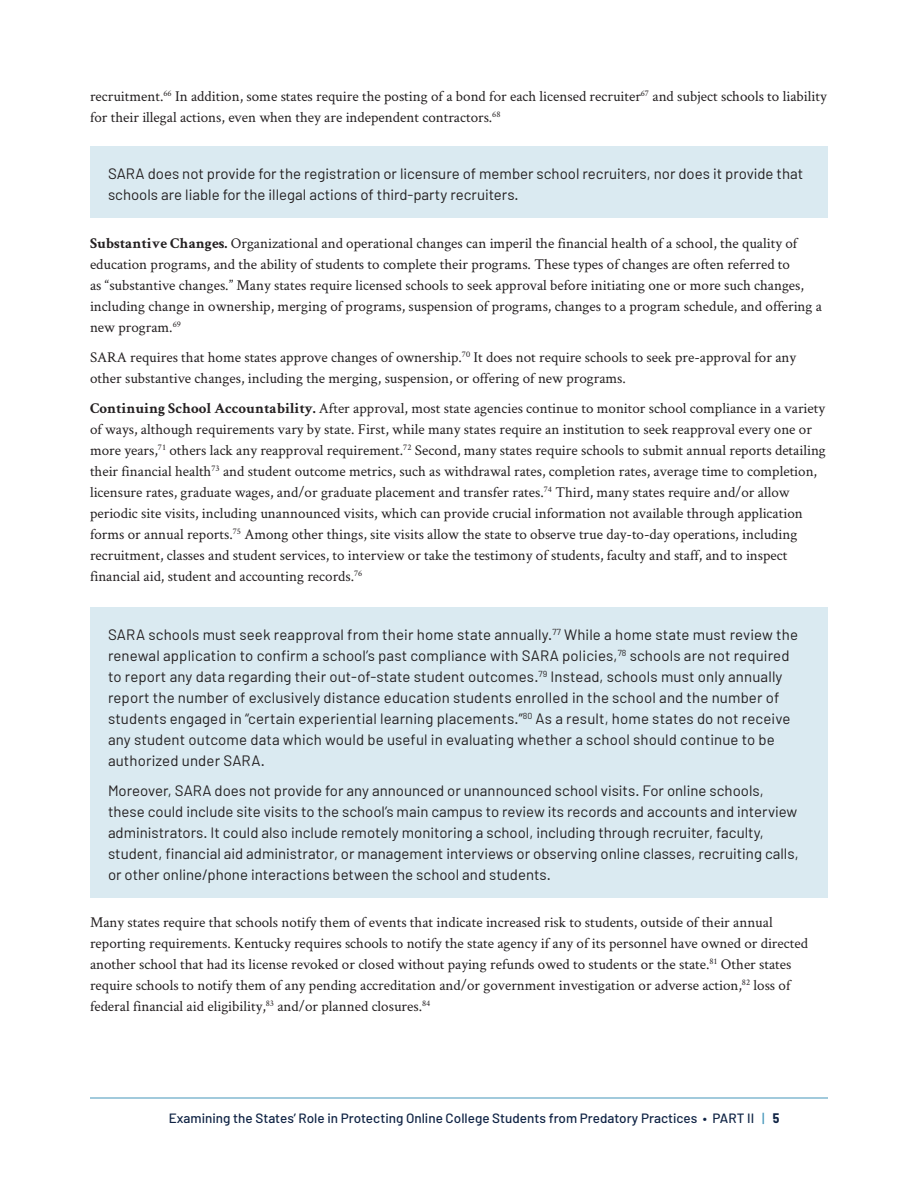
<style>
.page{position:relative;width:918px;height:1188px;background:#fff}
.page>*{position:absolute;margin:0;border:0;box-sizing:border-box;transform-origin:0 0}
.body_text{font:15px/21px "Crimson Text";color:#231f20}
.box_text{font:15px/21px "Barlow";color:#231f20}
.t1{font:500 13.5px "Barlow";color:#0f2344}
.s1{font-weight:700}
.s2{color:#4496ba}
.s3{font-weight:700;font-stretch:semi-condensed}
</style>
<div class="page">
<hr style="left:90px;top:1098px;width:738px;height:1px;background:#4496ba">
<div style="left:90px;top:146px;width:738px;height:72px;background:#daeaf1"></div>
<div style="left:90px;top:607px;width:738px;height:291px;background:#daeaf1"></div>
<p class="body_text" style="left:90px;top:85px;width:738px">recruitment.<sup>66</sup> In addition, some states require the posting of a bond for each licensed recruiter<sup>67</sup> and subject schools to liability for their illegal actions, even when they are independent contractors.<sup>68</sup></p>
<p class="box_text" style="left:108px;top:163px;width:697px">SARA does not provide for the registration or licensure of member school recruiters, nor does it provide that schools are liable for the illegal actions of third-party recruiters.</p>
<p class="body_text" style="left:90px;top:232px;width:734px"><span class="s1">Substantive Changes.</span> Organizational and operational changes can imperil the financial health of a school, the quality of education programs, and the ability of students to complete their programs. These types of changes are often referred to<br>as “substantive changes.” Many states require licensed schools to seek approval before initiating one or more such changes, including change in ownership, merging of programs, suspension of programs, changes to a program schedule, and offering a new program.<sup>69</sup></p>
<p class="body_text" style="left:90px;top:346px;width:708px">SARA requires that home states approve changes of ownership.<sup>70</sup> It does not require schools to seek pre-approval for any other substantive changes, including the merging, suspension, or offering of new programs.</p>
<p class="body_text" style="left:90px;top:397px;width:737px"><span class="s1">Continuing School Accountability.</span> After approval, most state agencies continue to monitor school compliance in a variety of ways, although requirements vary by state. First, while many states require an institution to seek reapproval every one or more years,<sup>71</sup> others lack any reapproval requirement.<sup>72</sup> Second, many states require schools to submit annual reports detailing their financial health<sup>73</sup> and student outcome metrics, such as withdrawal rates, completion rates, average time to completion, licensure rates, graduate wages, and/or graduate placement and transfer rates.<sup>74</sup> Third, many states require and/or allow periodic site visits, including unannounced visits, which can provide crucial information not available through application forms or annual reports.<sup>75</sup> Among other things, site visits allow the state to observe true day-to-day operations, including recruitment, classes and student services, to interview or take the testimony of students, faculty and staff, and to inspect financial aid, student and accounting records.<sup>76</sup></p>
<p class="box_text" style="left:108px;top:623px;width:692px">SARA schools must seek reapproval from their home state annually.<sup>77</sup> While a home state must review the renewal application to confirm a school’s past compliance with SARA policies,<sup>78</sup> schools are not required to report any data regarding their out-of-state student outcomes.<sup>79</sup> Instead, schools must only annually report the number of exclusively distance education students enrolled in the school and the number of students engaged in “certain experiential learning placements.”<sup>80</sup> As a result, home states do not receive any student outcome data which would be useful in evaluating whether a school should continue to be authorized under SARA.</p>
<p class="box_text" style="left:108px;top:779px;width:692px">Moreover, SARA does not provide for any announced or unannounced school visits. For online schools, these could include site visits to the school’s main campus to review its records and accounts and interview administrators. It could also include remotely monitoring a school, including through recruiter, faculty, student, financial aid administrator, or management interviews or observing online classes, recruiting calls, or other online/phone interactions between the school and students.</p>
<p class="body_text" style="left:90px;top:911px;width:719px">Many states require that schools notify them of events that indicate increased risk to students, outside of their annual reporting requirements. Kentucky requires schools to notify the state agency if any of its personnel have owned or directed another school that had its license revoked or closed without paying refunds owed to students or the state.<sup>81</sup> Other states require schools to notify them of any pending accreditation and/or government investigation or adverse action,<sup>82</sup> loss of federal financial aid eligibility,<sup>83</sup> and/or planned closures.<sup>84</sup></p>
<p class="t1" style="left:169px;top:1110px;width:612px">Examining the States’ Role in Protecting Online College Students from Predatory Practices • PART II <span class="s2">|</span> <span class="s3">5</span></p>
</div>
